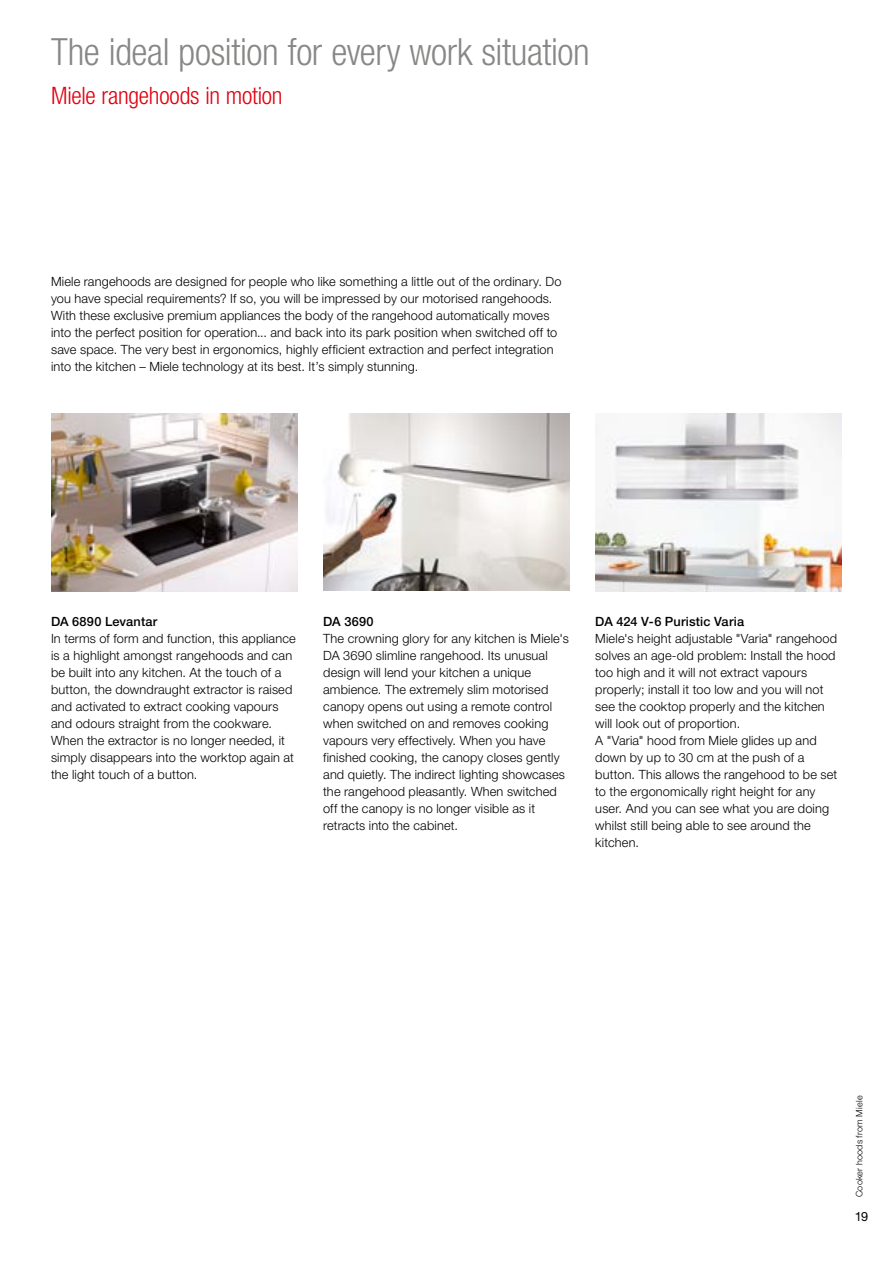
<style>
.page{position:relative;width:893px;height:1263px;background:#fff}
.page>*{position:absolute;margin:0;border:0;box-sizing:border-box;transform-origin:0 0}
.t1{font:300 condensed 37.5px "Helvetica Neue LTW1 G";letter-spacing:-.01em;color:#878786}
.t2{font:300 condensed 24px "Helvetica Neue LTW1 G";letter-spacing:-.01em;color:#e3000f}
.t3{font:300 12.75px/17px "Helvetica Neue LTW1 G";letter-spacing:.015em;color:#000}
.t4{font:500 12.75px "Helvetica Neue LTW1 G";letter-spacing:.015em;color:#000}
.t5{font:12.75px "Helvetica Neue LTW1 G";color:#000}
.t6{font:300 9px "Helvetica Neue LTW1 G";letter-spacing:.025em;color:#000}
</style>
<div class="page">
<img style="left:323px;top:413px;width:247px;height:177px">
<img style="left:51px;top:413px;width:247px;height:179px">
<img style="left:595px;top:413px;width:247px;height:179px">
<h1 class="t1" style="left:51px;top:30px;width:540px">The ideal position for every work situation</h1>
<h2 class="t2" style="left:51px;top:81px;width:233px">Miele rangehoods in motion</h2>
<p class="t3" style="left:51px;top:273px;width:512px">Miele rangehoods are designed for people who like something a little out of the ordinary. Do you have special requirements? If so, you will be impressed by our motorised rangehoods.<br>With these exclusive premium appliances the body of the rangehood automatically moves into the perfect position for operation... and back into its park position when switched off to save space. The very best in ergonomics, highly efficient extraction and perfect integration into the kitchen – Miele technology at its best. It’s simply stunning.</p>
<p class="t4" style="left:51px;top:614px;width:108px">DA 6890 Levantar</p>
<p class="t3" style="left:51px;top:630px;width:246px">In terms of form and function, this appliance is a highlight amongst rangehoods and can be built into any kitchen. At the touch of a button, the downdraught extractor is raised and activated to extract cooking vapours and odours straight from the cookware.<br>When the extractor is no longer needed, it simply disappears into the worktop again at the light touch of a button.</p>
<p class="t4" style="left:323px;top:614px;width:52px">DA 3690</p>
<p class="t3" style="left:323px;top:630px;width:247px">The crowning glory for any kitchen is Miele's DA 3690 slimline rangehood. Its unusual design will lend your kitchen a unique ambience. The extremely slim motorised canopy opens out using a remote control when switched on and removes cooking vapours very effectively. When you have finished cooking, the canopy closes gently and quietly. The indirect lighting showcases the rangehood pleasantly. When switched off the canopy is no longer visible as it retracts into the cabinet.</p>
<p class="t4" style="left:595px;top:614px;width:150px">DA 424 V-6 Puristic Varia</p>
<p class="t3" style="left:595px;top:630px;width:244px">Miele's height adjustable "Varia" rangehood solves an age-old problem: Install the hood too high and it will not extract vapours properly; install it too low and you will not see the cooktop properly and the kitchen will look out of proportion.<br>A "Varia" hood from Miele glides up and down by up to 30 cm at the push of a button. This allows the rangehood to be set to the ergonomically right height for any user. And you can see what you are doing whilst still being able to see around the kitchen.</p>
<p class="t6" style="left:854px;top:1197px;width:103px;rotate:-90deg">Cooker hoods from Miele</p>
<p class="t5" style="left:855px;top:1209px;width:15px">19</p>
</div>
